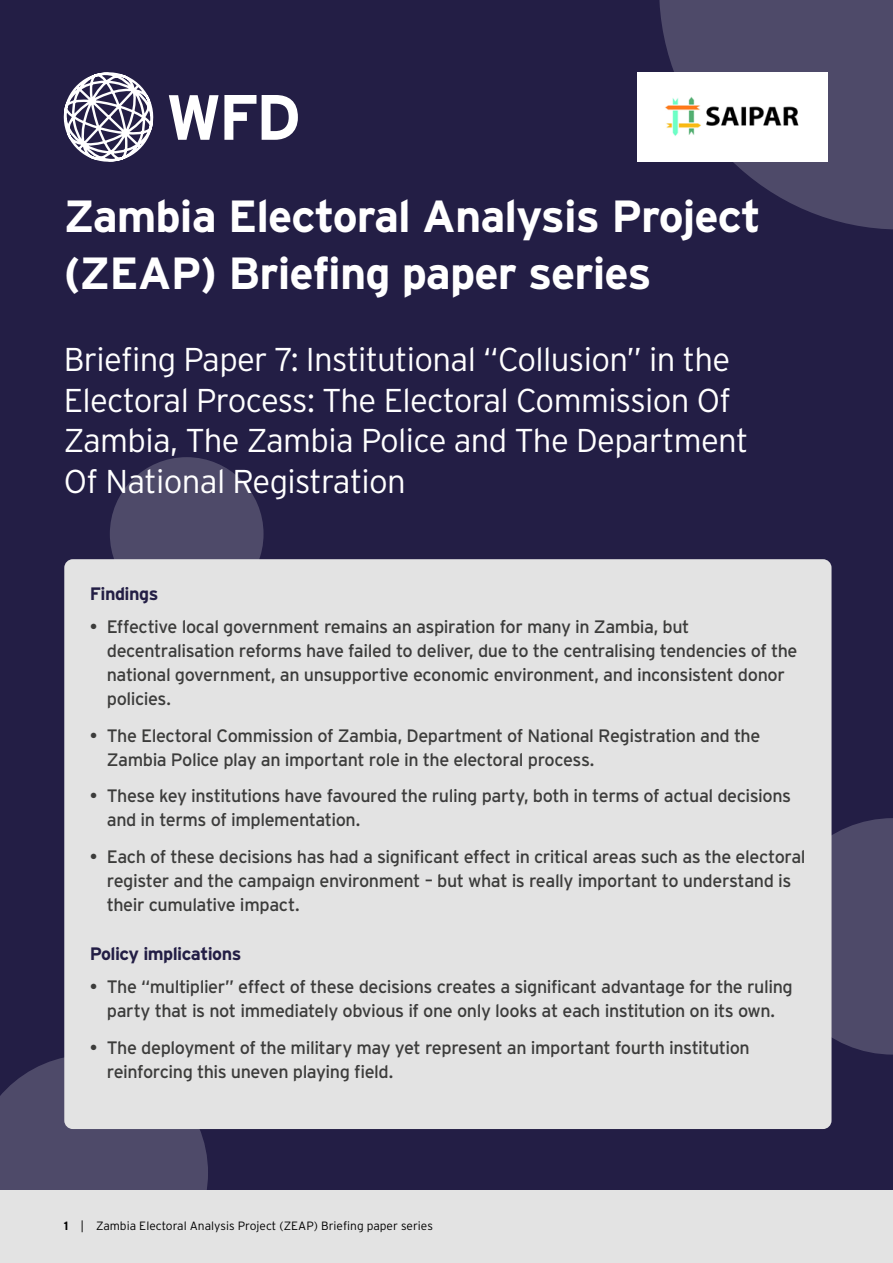
<style>
.page{position:relative;width:893px;height:1263px;background:#fff}
.page>*{position:absolute;margin:0;border:0;box-sizing:border-box;transform-origin:0 0}
.t1{font:700 45px/57px "Interstate";letter-spacing:-.02em;color:#fff}
.t2{font:300 33px/40.5px "Interstate";letter-spacing:-.02em;color:#fff}
.t3{font:18px/24px "Interstate";letter-spacing:-.025em;color:#3c3c3b}
.t4{font:700 18px "Interstate";letter-spacing:-.03em;color:#231e45}
.t5{font:300 12px "Interstate";color:#000}
.s1{font-weight:700}
</style>
<div class="page">
<div style="left:0;top:0;width:893px;height:1191px;background:#231e45"></div>
<svg style="left:659px;top:0;width:234px;height:230px;fill:#4e4a69"></svg>
<div style="left:110px;top:457px;width:154px;height:154px;background:#4e4a69;border-radius:50%"></div>
<div style="left:831px;top:818px;width:62px;height:236px;background:#4e4a69"></div>
<svg style="left:0;top:1057px;width:208px;height:134px;background:#4d4968"></svg>
<div style="left:0;top:1191px;width:893px;height:72px;background:#e3e3e3"></div>
<svg style="left:169px;top:95px;width:87px;height:45px"></svg>
<svg style="left:262px;top:95px;width:36px;height:45px"></svg>
<svg style="left:63px;top:72px;width:91px;height:90px"></svg>
<div style="left:64px;top:559px;width:767px;height:570px;background:#e3e3e3;border-radius:9px"></div>
<img style="left:637px;top:72px;width:191px;height:90px">
<h1 class="t1" style="left:64px;top:187px;width:699px">Zambia Electoral Analysis Project (ZEAP) Briefing paper series</h1>
<h2 class="t2" style="left:64px;top:339px;width:686px">Briefing Paper 7: Institutional “Collusion” in the Electoral Process: The Electoral Commission Of Zambia, The Zambia Police and The Department Of National Registration</h2>
<p class="t4" style="left:90px;top:584px;width:70px">Findings</p>
<p class="t3" style="left:107px;top:614px;width:692px;text-indent:-17px">• Effective local government remains an aspiration for many in Zambia, but decentralisation reforms have failed to deliver, due to the centralising tendencies of the national government, an unsupportive economic environment, and inconsistent donor policies.</p>
<p class="t3" style="left:107px;top:723px;width:655px;text-indent:-17px">• The Electoral Commission of Zambia, Department of National Registration and the<br>Zambia Police play an important role in the electoral process.</p>
<p class="t3" style="left:107px;top:784px;width:686px;text-indent:-17px">• These key institutions have favoured the ruling party, both in terms of actual decisions and in terms of implementation.</p>
<p class="t3" style="left:107px;top:845px;width:700px;text-indent:-17px">• Each of these decisions has had a significant effect in critical areas such as the electoral register and the campaign environment – but what is really important to understand is their cumulative impact.</p>
<p class="t4" style="left:90px;top:944px;width:153px">Policy implications</p>
<p class="t3" style="left:90px;top:974px;width:705px;text-align:center">• The “multiplier” effect of these decisions creates a significant advantage for the ruling party that is not immediately obvious if one only looks at each institution on its own.</p>
<p class="t3" style="left:107px;top:1035px;width:644px;text-indent:-17px">• The deployment of the military may yet represent an important fourth institution reinforcing this uneven playing field.</p>
<p class="t5" style="left:64px;top:1219px;width:371px"><span class="s1">1</span> | Zambia Electoral Analysis Project (ZEAP) Briefing paper series</p>
</div>
